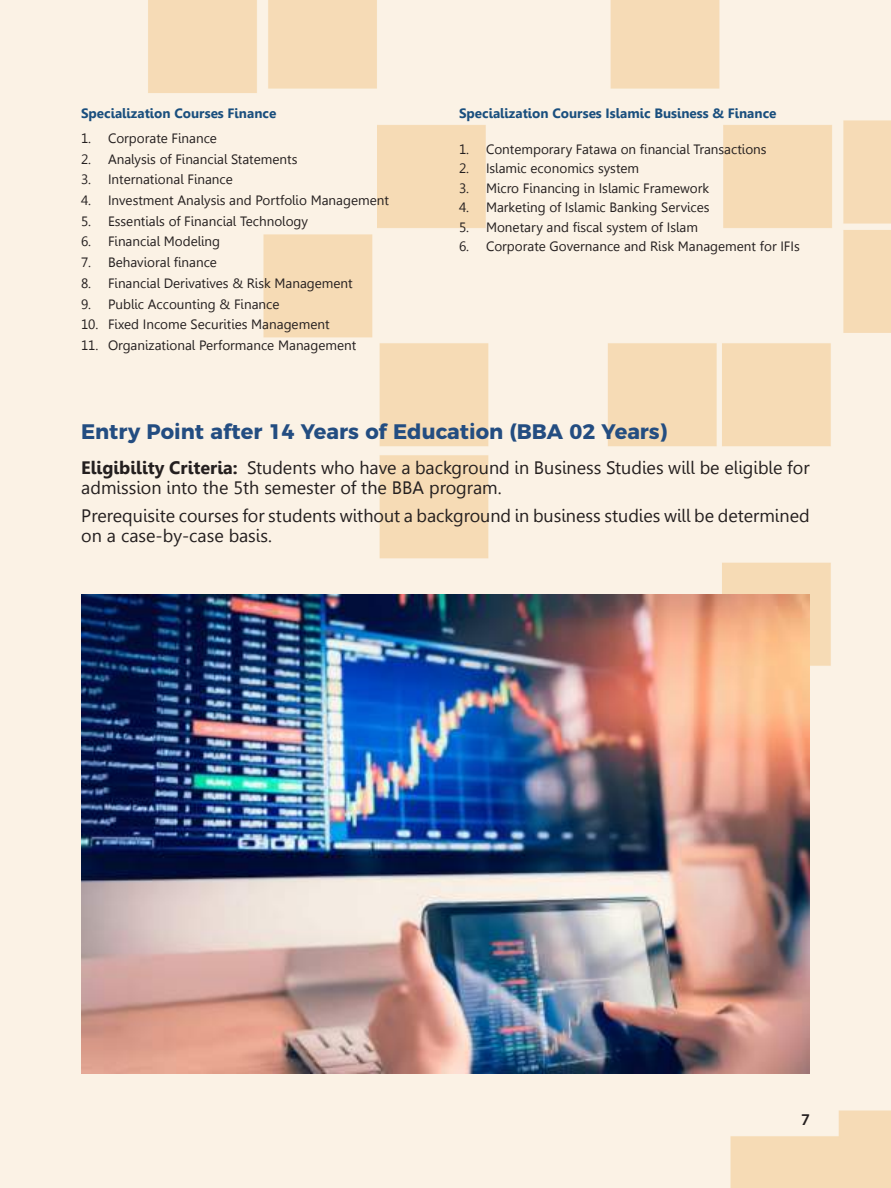
<style>
.page{position:relative;width:891px;height:1188px;background:#fff}
.page>*{position:absolute;margin:0;border:0;box-sizing:border-box;transform-origin:0 0}
.t1{font:700 21px "Montserrat";color:#234d81}
.t2{font:18px/20.7px "Gisha";color:#241f1f}
.t3{font:600 16.5px "Myriad Pro";color:#241f1f}
.t4{font:13.5px "Gisha";color:#241f1f}
.t5{font:700 13.5px "Gisha";color:#1a4f7e}
.s1{font-weight:700}
</style>
<div class="page">
<img style="left:0;top:0;width:891px;height:1188px">
<img style="left:81px;top:594px;width:729px;height:480px">
<p class="t5" style="left:81px;top:106px;width:197px">Specialization Courses Finance</p>
<p class="t4" style="left:81px;top:130px;width:138px">1. Corporate Finance</p>
<p class="t4" style="left:81px;top:151px;width:218px">2. Analysis of Financial Statements</p>
<p class="t4" style="left:81px;top:172px;width:153px">3. International Finance</p>
<p class="t4" style="left:81px;top:192px;width:310px">4. Investment Analysis and Portfolio Management</p>
<p class="t4" style="left:81px;top:213px;width:229px">5. Essentials of Financial Technology</p>
<p class="t4" style="left:81px;top:234px;width:141px">6. Financial Modeling</p>
<p class="t4" style="left:81px;top:255px;width:137px">7. Behavioral finance</p>
<p class="t4" style="left:81px;top:275px;width:273px">8. Financial Derivatives &amp; Risk Management</p>
<p class="t4" style="left:81px;top:296px;width:200px">9. Public Accounting &amp; Finance</p>
<p class="t4" style="left:81px;top:317px;width:250px">10. Fixed Income Securities Management</p>
<p class="t4" style="left:81px;top:337px;width:277px">11. Organizational Performance Management</p>
<p class="t5" style="left:459px;top:106px;width:319px">Specialization Courses Islamic Business &amp; Finance</p>
<p class="t4" style="left:459px;top:141px;width:309px">1. Contemporary Fatawa on financial Transactions</p>
<p class="t4" style="left:459px;top:161px;width:182px">2. Islamic economics system</p>
<p class="t4" style="left:459px;top:180px;width:252px">3. Micro Financing in Islamic Framework</p>
<p class="t4" style="left:459px;top:200px;width:252px">4. Marketing of Islamic Banking Services</p>
<p class="t4" style="left:459px;top:219px;width:241px">5. Monetary and fiscal system of Islam</p>
<p class="t4" style="left:459px;top:239px;width:342px">6. Corporate Governance and Risk Management for IFIs</p>
<h1 class="t1" style="left:81px;top:414px;width:588px">Entry Point after 14 Years of Education (BBA 02 Years)</h1>
<h2 class="t2" style="left:81px;top:457px;width:730px"><span class="s1">Eligibility Criteria:</span> Students who have a background in Business Studies will be eligible for admission into the 5th semester of the BBA program.</h2>
<h2 class="t2" style="left:81px;top:505px;width:730px">Prerequisite courses for students without a background in business studies will be determined on a case-by-case basis.</h2>
<p class="t3" style="left:801px;top:1109px;width:10px">7</p>
</div>
